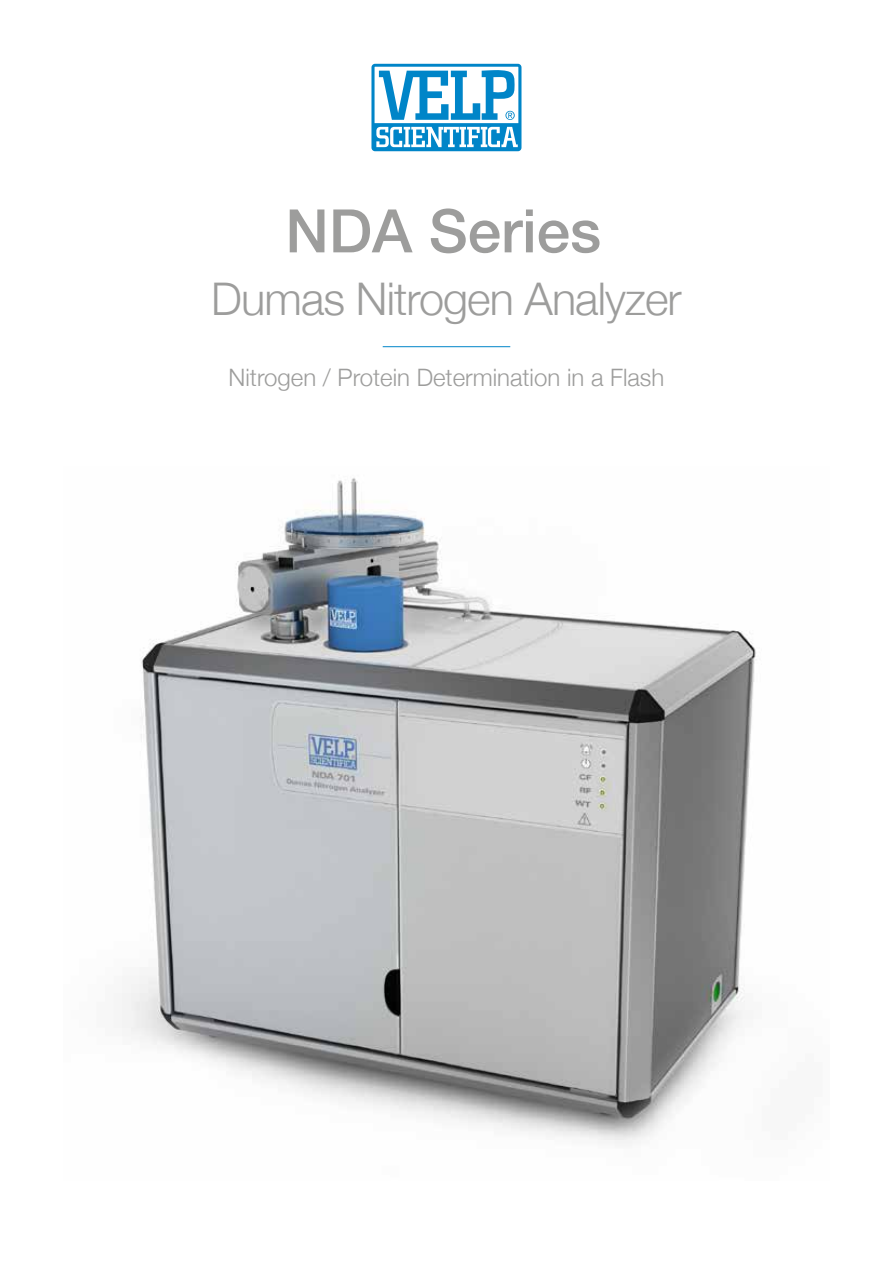
<style>
.page{position:relative;width:893px;height:1263px;background:#fff}
.page>*{position:absolute;margin:0;border:0;box-sizing:border-box;transform-origin:0 0}
.t1{font:500 60px "Helvetica Neue";color:#9d9d9c}
.t2{font:300 45px "Helvetica Neue";letter-spacing:-.02em;color:#9d9d9c}
.t3{font:300 24px "Helvetica Neue";color:#9d9d9c}
</style>
<div class="page">
<img style="left:122px;top:478px;width:635px;height:666px">
<svg style="left:371px;top:64px;width:150px;height:87px"></svg>
<hr style="left:383px;top:346px;width:127px;height:1px;background:#0085c8">
<h1 class="t1" style="left:285px;top:194px;width:317px">NDA Series</h1>
<h2 class="t2" style="left:211px;top:272px;width:472px">Dumas Nitrogen Analyzer</h2>
<p class="t3" style="left:229px;top:363px;width:437px">Nitrogen / Protein Determination in a Flash</p>
</div>
